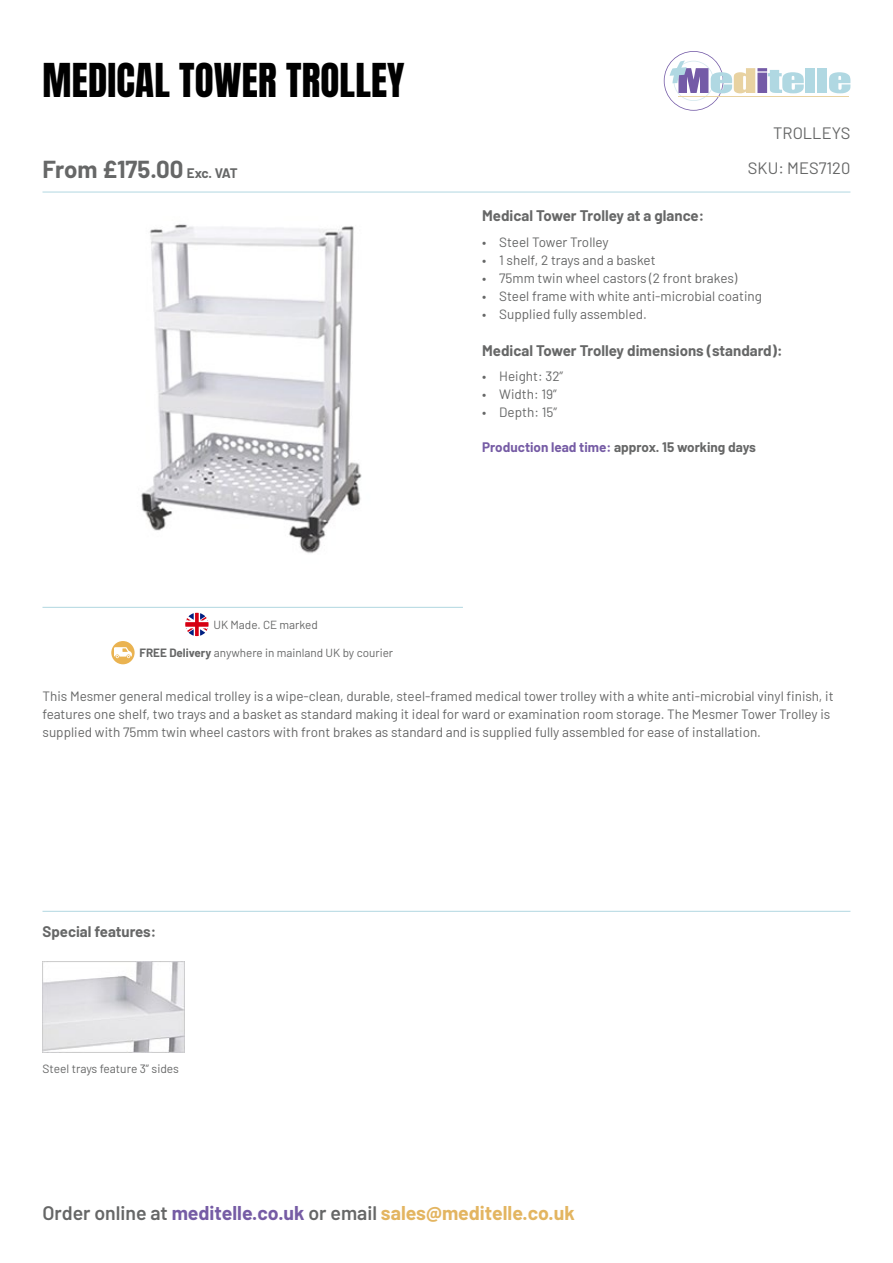
<style>
.page{position:relative;width:893px;height:1263px;background:#fff}
.page>*{position:absolute;margin:0;border:0;box-sizing:border-box;transform-origin:0 0}
.t1{font:39px "Anton";letter-spacing:.005em;color:#000}
.t2{font:700 24px "Barlow";color:#666767}
.t3{font:700 19.5px "Barlow";color:#e3b561}
.t4{font:16.5px "Barlow";color:#666767}
.t5{font:700 15px "Barlow";color:#666767}
.t6{font:13.5px/18px "Barlow";color:#666767}
.t7{font:700 13.5px "Barlow";color:#666767}
.t8{font:12px "Barlow";color:#666767}
.t9{font:11.7px "Barlow";color:#666767}
.s1{font-size:13.5px}
.s2{font-weight:700}
.s3{color:#765ca5}
.s4{font-weight:600;color:#666767}
</style>
<div class="page">
<img style="left:141px;top:224px;width:221px;height:329px">
<div style="left:806px;top:68px;width:9px;height:25px;background:#b0d8e2"></div>
<div style="left:817px;top:68px;width:10px;height:25px;background:#b0d8e2"></div>
<svg style="left:829px;top:72px;width:21px;height:21px"></svg>
<svg style="left:664px;top:51px;width:140px;height:60px"></svg>
<hr style="left:678px;top:96px;width:171px;height:1px;background:#e8d2a1">
<hr style="left:43px;top:192px;width:807px;height:1px;background:#b1d7e1">
<div style="left:111px;top:641px;width:24px;height:23px;background:#eab351;border-radius:50%"></div>
<svg style="left:114px;top:647px;width:18px;height:11px"></svg>
<svg style="left:185px;top:613px;width:24px;height:23px"></svg>
<hr style="left:43px;top:607px;width:420px;height:1px;background:#b1d7e1">
<hr style="left:43px;top:911px;width:807px;height:1px;background:#b1d7e1">
<img style="left:43px;top:962px;width:142px;height:90px">
<h1 class="t1" style="left:43px;top:61px;width:364px">MEDICAL TOWER TROLLEY</h1>
<h2 class="t2" style="left:43px;top:152px;width:197px">From £175.00 <span class="s1">Exc. VAT</span></h2>
<p class="t9" style="left:213px;top:616px;width:106px">UK Made. CE marked</p>
<p class="t9" style="left:140px;top:644px;width:255px"><span class="s2">FREE Delivery</span> anywhere in mainland UK by courier</p>
<p class="t4" style="left:773px;top:121px;width:79px">TROLLEYS</p>
<p class="t4" style="left:748px;top:156px;width:104px">SKU: MES7120</p>
<p class="t5" style="left:482px;top:205px;width:224px">Medical Tower Trolley at a glance:</p>
<p class="t6" style="left:482px;top:232px;width:128px">• Steel Tower Trolley</p>
<p class="t6" style="left:482px;top:250px;width:175px">• 1 shelf, 2 trays and a basket</p>
<p class="t6" style="left:482px;top:268px;width:257px">• 75mm twin wheel castors (2 front brakes)</p>
<p class="t6" style="left:482px;top:286px;width:281px">• Steel frame with white anti-microbial coating</p>
<p class="t6" style="left:482px;top:304px;width:166px">• Supplied fully assembled.</p>
<p class="t5" style="left:482px;top:339px;width:302px">Medical Tower Trolley dimensions (standard):</p>
<p class="t6" style="left:482px;top:366px;width:82px">• Height: 32”</p>
<p class="t6" style="left:482px;top:384px;width:76px">• Width: 19”</p>
<p class="t6" style="left:482px;top:402px;width:76px">• Depth: 15”</p>
<p class="t7" style="left:482px;top:438px;width:275px"><span class="s3">Production lead time:</span> approx. 15 working days</p>
<p class="t6" style="left:43px;top:686px;width:793px">This Mesmer general medical trolley is a wipe-clean, durable, steel-framed medical tower trolley with a white anti-microbial vinyl finish, it features one shelf, two trays and a basket as standard making it ideal for ward or examination room storage. The Mesmer Tower Trolley is supplied with 75mm twin wheel castors with front brakes as standard and is supplied fully assembled for ease of installation.</p>
<p class="t5" style="left:43px;top:920px;width:115px">Special features:</p>
<p class="t8" style="left:43px;top:1059px;width:138px">Steel trays feature 3” sides</p>
<h3 class="t3" style="left:43px;top:1199px;width:534px"><span class="s4">Order online at</span> <span class="s3">meditelle.co.uk</span> <span class="s4">or email</span> sales@meditelle.co.uk</h3>
</div>
